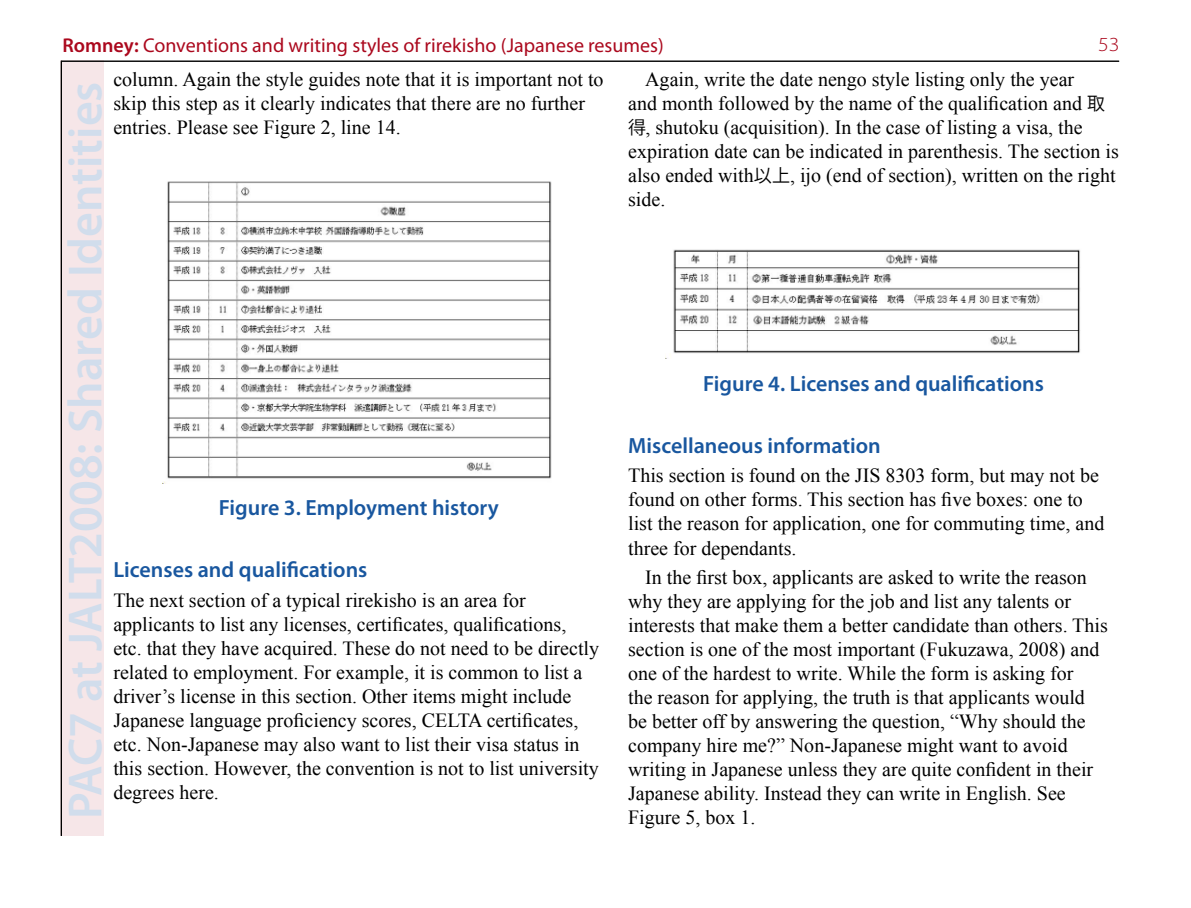
<style>
.page{position:relative;width:1191px;height:908px;background:#fff}
.page>*{position:absolute;margin:0;border:0;box-sizing:border-box;transform-origin:0 0}
.t1{font:600 48px "Myriad Pro";color:#d1ddec}
.t2{font:600 22px "Myriad Pro";color:#19579f}
.t3{font:20px/24px "Times New Roman";color:#000}
.t4{font:20px "Myriad Pro";color:#ab081d}
.t5{font:300 20px "Myriad Pro";color:#ab081d;scale:1.1 1}
.s1{font-weight:600}
.s2{font-family:"Koz Go Std";font-size:18px}
</style>
<div class="page">
<div style="left:60px;top:61px;width:44px;height:774px;background:#f6e6e8"></div>
<hr style="left:61px;top:61px;width:1px;height:774px;background:#000">
<hr style="left:61px;top:61px;width:1058px;height:1px;background:#000">
<img style="left:162px;top:181px;width:390px;height:302px">
<img style="left:665px;top:249px;width:416px;height:109px">
<p class="t4" style="left:62px;top:33px;width:603px"><span class="s1">Romney:</span> Conventions and writing styles of rirekisho (Japanese resumes)</p>
<p class="t5" style="left:1098px;top:32px;width:21px">53</p>
<h1 class="t1" style="left:55px;top:818px;width:738px;rotate:-90deg">PAC7 at JALT2008: Shared Identities</h1>
<p class="t3" style="left:113px;top:67px;width:491px">column. Again the style guides note that it is important not to skip this step as it clearly indicates that there are no further entries. Please see Figure 2, line 14.</p>
<p class="t3" style="left:628px;top:67px;width:492px;text-indent:17px">Again, write the date nengo style listing only the year<br>and month followed by the name of the qualification and <span class="s2">取得</span>, shutoku (acquisition). In the case of listing a visa, the expiration date can be indicated in parenthesis. The section is also ended with<span class="s2">以上</span>, ijo (end of section), written on the right side.</p>
<p class="t2" style="left:703px;top:369px;width:342px">Figure 4. Licenses and qualifications</p>
<p class="t2" style="left:628px;top:431px;width:254px">Miscellaneous information</p>
<p class="t3" style="left:628px;top:463px;width:478px">This section is found on the JIS 8303 form, but may not be found on other forms. This section has five boxes: one to list the reason for application, one for commuting time, and three for dependants.</p>
<p class="t3" style="left:628px;top:565px;width:481px;text-indent:17px">In the first box, applicants are asked to write the reason why they are applying for the job and list any talents or interests that make them a better candidate than others. This section is one of the most important (Fukuzawa, 2008) and one of the hardest to write. While the form is asking for<br>the reason for applying, the truth is that applicants would be better off by answering the question, “Why should the company hire me?” Non-Japanese might want to avoid writing in Japanese unless they are quite confident in their Japanese ability. Instead they can write in English. See Figure 5, box 1.</p>
<p class="t2" style="left:219px;top:493px;width:281px">Figure 3. Employment history</p>
<p class="t2" style="left:113px;top:555px;width:255px">Licenses and qualifications</p>
<p class="t3" style="left:113px;top:587px;width:487px">The next section of a typical rirekisho is an area for applicants to list any licenses, certificates, qualifications, etc. that they have acquired. These do not need to be directly related to employment. For example, it is common to list a driver’s license in this section. Other items might include Japanese language proficiency scores, CELTA certificates, etc. Non-Japanese may also want to list their visa status in this section. However, the convention is not to list university degrees here.</p>
</div>
